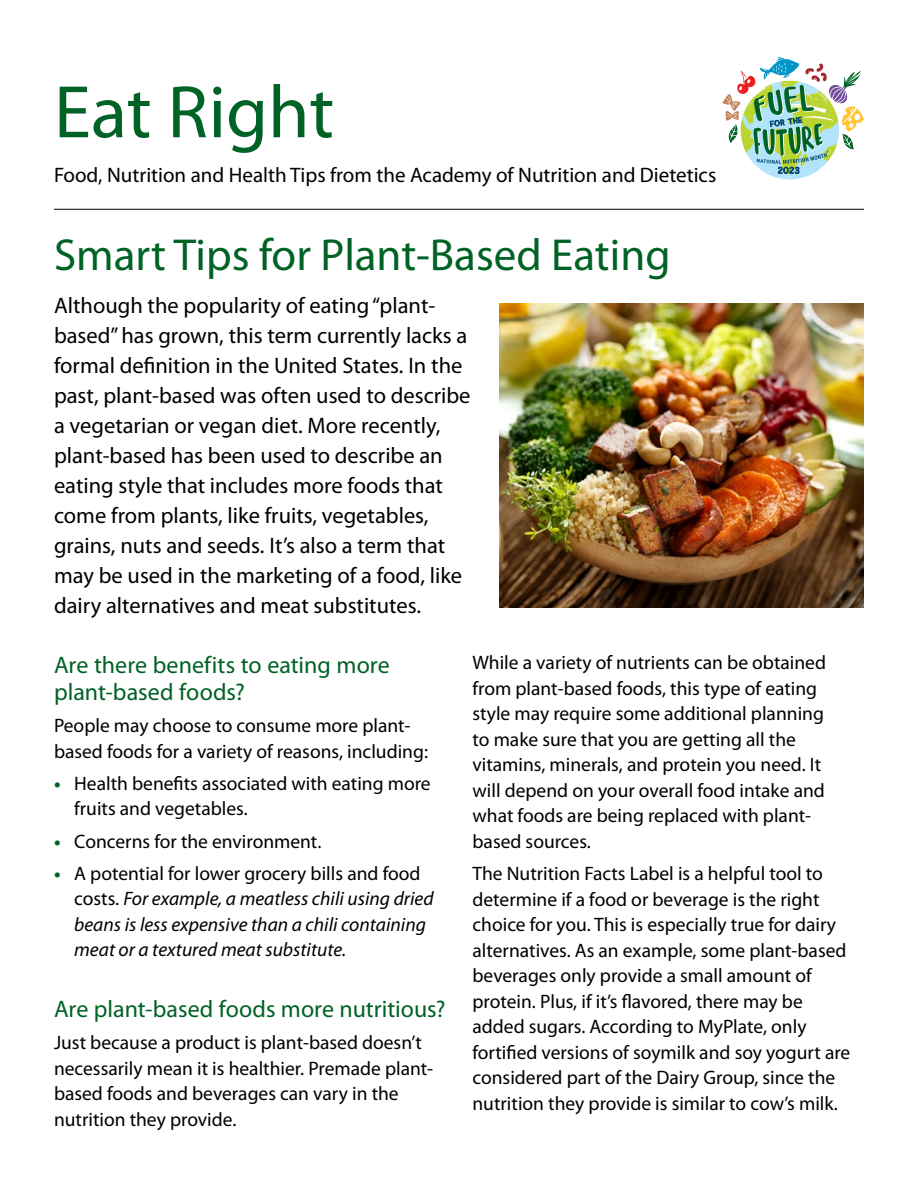
<style>
.page{position:relative;width:918px;height:1188px;background:#fff}
.page>*{position:absolute;margin:0;border:0;box-sizing:border-box;transform-origin:0 0}
.t1{font:75px "Myriad Pro";color:#006225}
.t2{font:45px "Myriad Pro";color:#006225}
.t3{font:24px/27px "Myriad Pro";color:#006225}
.t4{font:22.5px/30px "Myriad Pro";color:#000}
.t5{font:21px "Myriad Pro";color:#000}
.t6{font:19.5px/25.5px "Myriad Pro";color:#000}
.t7{font:italic 19.5px/25.5px "Myriad Pro";color:#000}
.s1{font-weight:700;color:#006225}
.s2{font-weight:700;font-style:normal;color:#006225}
.s3{font-style:normal}
</style>
<div class="page">
<svg style="left:722px;top:57px;width:142px;height:122px"></svg>
<hr style="left:54px;top:209px;width:810px;height:1px;background:#000">
<img style="left:500px;top:304px;width:364px;height:304px">
<h1 class="t1" style="left:54px;top:71px;width:282px">Eat Right</h1>
<p class="t5" style="left:54px;top:163px;width:664px">Food, Nutrition and Health Tips from the Academy of Nutrition and Dietetics</p>
<h2 class="t2" style="left:54px;top:230px;width:618px">Smart Tips for Plant-Based Eating</h2>
<p class="t4" style="left:54px;top:291px;width:418px">Although the popularity of eating “plant&shy;based” has grown, this term currently lacks a formal definition in the United States. In the past, plant-based was often used to describe a vegetarian or vegan diet. More recently, plant-based has been used to describe an eating style that includes more foods that come from plants, like fruits, vegetables, grains, nuts and seeds. It’s also a term that may be used in the marketing of a food, like dairy alternatives and meat substitutes.</p>
<p class="t3" style="left:54px;top:652px;width:337px">Are there benefits to eating more plant-based foods?</p>
<p class="t6" style="left:54px;top:713px;width:376px">People may choose to consume more plant&shy;based foods for a variety of reasons, including:</p>
<p class="t6" style="left:74px;top:771px;width:358px;text-indent:-20px"><span class="s1">•</span> Health benefits associated with eating more fruits and vegetables.</p>
<p class="t6" style="left:54px;top:829px;width:269px"><span class="s1">•</span> Concerns for the environment.</p>
<p class="t7" style="left:74px;top:861px;width:361px;text-indent:-20px"><span class="s2">•</span> <span class="s3">A potential for lower grocery bills and food costs.</span> For example, a meatless chili using dried beans is less expensive than a chili containing meat or a textured meat substitute.</p>
<p class="t3" style="left:54px;top:996px;width:393px">Are plant-based foods more nutritious?</p>
<p class="t6" style="left:54px;top:1030px;width:381px">Just because a product is plant-based doesn’t necessarily mean it is healthier. Premade plant&shy;based foods and beverages can vary in the nutrition they provide.</p>
<p class="t6" style="left:473px;top:650px;width:355px">While a variety of nutrients can be obtained from plant-based foods, this type of eating style may require some additional planning to make sure that you are getting all the vitamins, minerals, and protein you need. It will depend on your overall food intake and what foods are being replaced with plant&shy;based sources.</p>
<p class="t6" style="left:473px;top:861px;width:379px">The Nutrition Facts Label is a helpful tool to determine if a food or beverage is the right choice for you. This is especially true for dairy alternatives. As an example, some plant-based beverages only provide a small amount of protein. Plus, if it’s flavored, there may be added sugars. According to MyPlate, only fortified versions of soymilk and soy yogurt are considered part of the Dairy Group, since the nutrition they provide is similar to cow’s milk.</p>
</div>
